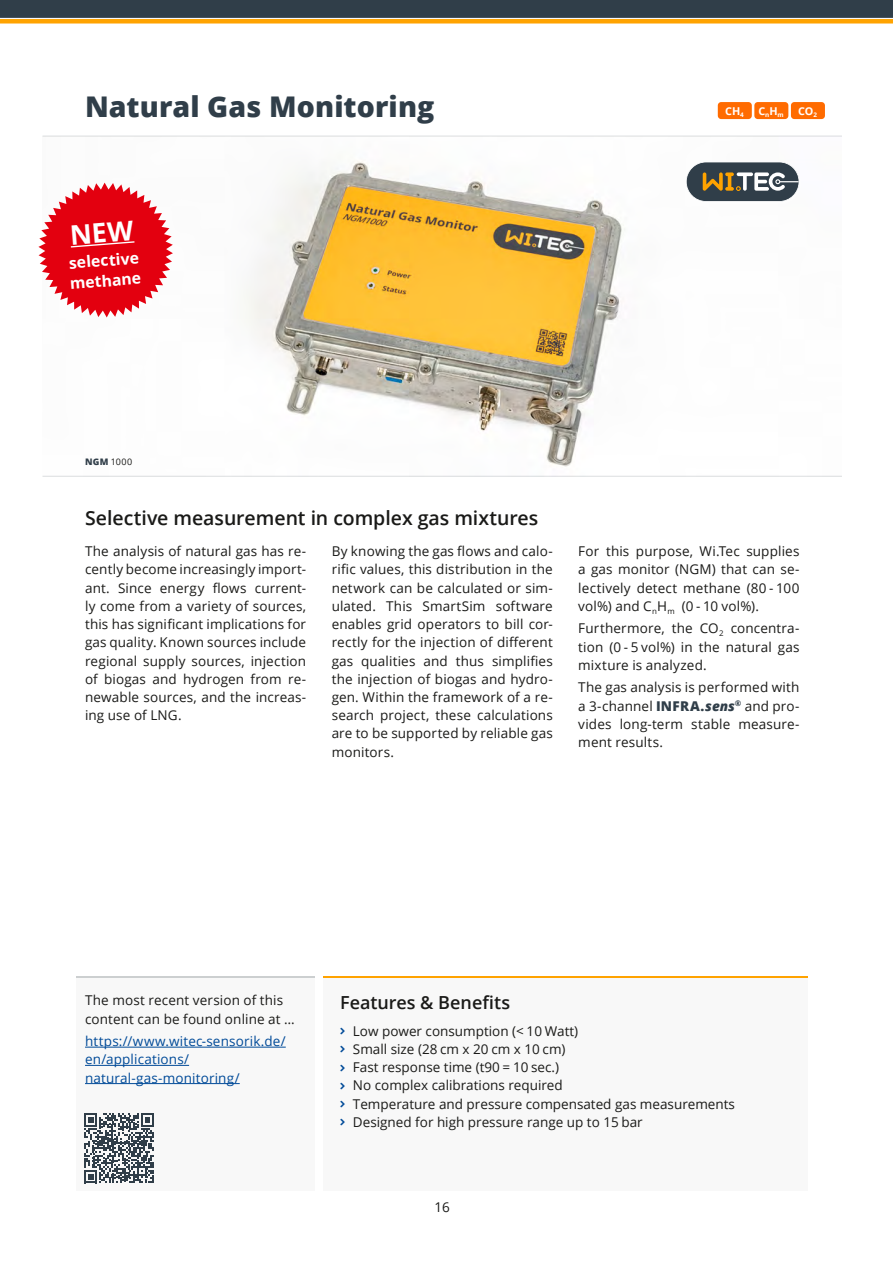
<style>
.page{position:relative;width:893px;height:1263px;background:#fff}
.page>*{position:absolute;margin:0;border:0;box-sizing:border-box;transform-origin:0 0}
.Produktname{font:800 28.5px "Open Sans";letter-spacing:.005em;color:#303e49}
.Kleine_Überschrift{font:600 19.5px "Open Sans";letter-spacing:-.005em;color:#1a1a18}
.Kleine_Überschrift__box{font:600 18px "Open Sans";color:#1a1a18}
.Buttontext__weiss{font:700 15.75px/20.5px "Noto Sans";color:#fff}
.Fliesstext_EN{font:13.5px/18.1px "Open Sans";letter-spacing:.005em;color:#1a1a18;text-align:justify}
.QR-info__bigger{font:13.5px/18.3px "Open Sans";letter-spacing:.01em;color:#004a98}
.QR-info__bigger-2{font:13.5px/18.1px "Open Sans";letter-spacing:.01em;color:#1a1a18}
.Gase__weiss{font:700 10.8px "Open Sans";color:#fff}
.Fusszeile{font:9px "Open Sans";color:#1a1a18}
.s1{font-weight:800;color:#303e49}
.s2{font-weight:800;font-style:italic;color:#303e49}
</style>
<div class="page">
<div style="left:323px;top:978px;width:485px;height:213px;background:#f8f8f8"></div>
<div style="left:77px;top:978px;width:238px;height:213px;background:#f8f8f8"></div>
<hr style="left:85px;top:1047px;width:201px;height:1px;background:#004a98">
<hr style="left:85px;top:1065px;width:104px;height:1px;background:#004a98">
<hr style="left:85px;top:1083px;width:155px;height:1px;background:#004a98">
<img style="left:83px;top:161px;width:759px;height:315px">
<div style="left:0;top:0;width:893px;height:18px;background:#303e49"></div>
<div style="left:0;top:19px;width:893px;height:5px;background:#ffa300"></div>
<hr style="left:0;top:18px;width:893px;height:1px;background:#f9f9f9">
<hr style="left:43px;top:136px;width:799px;height:1px;background:#e0e2e3">
<hr style="left:43px;top:476px;width:799px;height:1px;background:#e0e2e3">
<div style="left:684px;top:160px;width:119px;height:46px;background:#fff"></div>
<svg style="left:686px;top:162px;width:113px;height:40px;background:#696d6a"></svg>
<div style="left:718px;top:102px;width:34px;height:17px;background:#ff6b00;border-radius:3px"></div>
<div style="left:791px;top:102px;width:34px;height:17px;background:#ff6b00;border-radius:3px"></div>
<div style="left:754px;top:102px;width:34px;height:17px;background:#ff6b00;border-radius:3px"></div>
<svg style="left:84px;top:1113px;width:70px;height:70px"></svg>
<hr style="left:323px;top:977px;width:485px;height:1px;background:#ffa300">
<hr style="left:77px;top:977px;width:238px;height:1px;background:#cccfd0">
<svg style="left:38px;top:183px;width:135px;height:134px"></svg>
<p class="Produktname" style="left:85px;top:85px;width:351px">Natural Gas Monitoring</p>
<p class="Buttontext__weiss" style="left:68px;top:253px;width:73px;rotate:-4deg">selective methane</p>
<p class="Fusszeile" style="left:85px;top:456px;width:49px"><span class="s1">NGM</span> 1000</p>
<p class="Gase__weiss" style="left:725px;top:103px;width:20px">CH<sub>4</sub></p>
<p class="Gase__weiss" style="left:758px;top:103px;width:27px">C<sub>n</sub>H<sub>m</sub></p>
<p class="Gase__weiss" style="left:798px;top:103px;width:21px">CO<sub>2</sub></p>
<p class="Kleine_Überschrift" style="left:85px;top:505px;width:455px">Selective measurement in complex gas mixtures</p>
<p class="Fliesstext_EN" style="left:85px;top:542px;width:223px">The analysis of natural gas has re&shy;cently become increasingly import&shy;ant. Since energy flows current&shy;ly come from a variety of sources, this has significant implications for gas quality. Known sources include regional supply sources, injection of biogas and hydrogen from re&shy;newable sources, and the increas&shy;ing use of LNG.</p>
<p class="Fliesstext_EN" style="left:332px;top:542px;width:223px">By knowing the gas flows and calo&shy;rific values, this distribution in the network can be calculated or sim&shy;ulated. This SmartSim software enables grid operators to bill cor&shy;rectly for the injection of different gas qualities and thus simplifies the injection of biogas and hydro&shy;gen. Within the framework of a re&shy;search project, these calculations are to be supported by reliable gas monitors.</p>
<p class="Fliesstext_EN" style="left:578px;top:542px;width:223px">For this purpose, Wi.Tec supplies a gas monitor (NGM) that can se&shy;lectively detect methane (80 - 100 vol%) and C<sub>n</sub>H<sub>m</sub> (0 - 10 vol%).</p>
<p class="Fliesstext_EN" style="left:578px;top:619px;width:223px">Furthermore, the CO<sub>2</sub> concentra&shy;tion (0 - 5 vol%) in the natural gas mixture is analyzed.</p>
<p class="Fliesstext_EN" style="left:578px;top:678px;width:223px">The gas analysis is performed with a 3-channel <span class="s1">INFRA.</span><span class="s2">sens</span><sup>®</sup> and pro&shy;vides long-term stable measure&shy;ment results.</p>
<p class="QR-info__bigger-2" style="left:85px;top:991px;width:211px">The most recent version of this content can be found online at …</p>
<p class="QR-info__bigger" style="left:85px;top:1032px;width:202px">https://www.witec-sensorik.de/ en/applications/ natural-gas-monitoring/</p>
<p class="Kleine_Überschrift__box" style="left:340px;top:990px;width:171px">Features &amp; Benefits</p>
<p class="Fliesstext_EN" style="left:353px;top:1021px;width:227px">Low power consumption (&lt; 10 Watt)</p>
<p class="Fliesstext_EN" style="left:353px;top:1039px;width:214px">Small size (28 cm x 20 cm x 10 cm)</p>
<p class="Fliesstext_EN" style="left:353px;top:1058px;width:208px">Fast response time (t90 = 10 sec.)</p>
<p class="Fliesstext_EN" style="left:353px;top:1076px;width:211px">No complex calibrations required</p>
<p class="Fliesstext_EN" style="left:353px;top:1094px;width:384px">Temperature and pressure compensated gas measurements</p>
<p class="Fliesstext_EN" style="left:353px;top:1112px;width:291px">Designed for high pressure range up to 15 bar</p>
<p class="Fliesstext_EN" style="left:434px;top:1197px;width:17px">16</p>
</div>
